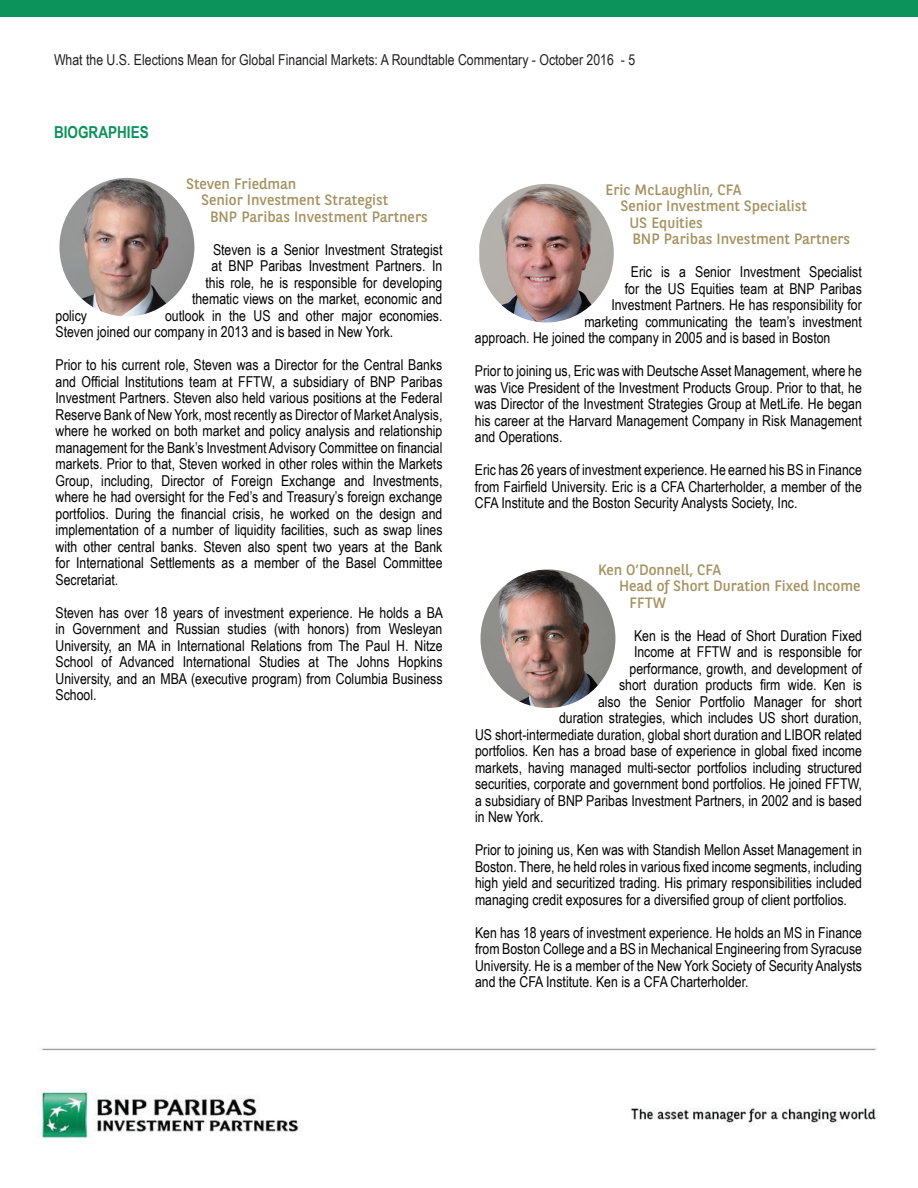
<style>
.page{position:relative;width:918px;height:1188px;background:#fff}
.page>*{position:absolute;margin:0;border:0;box-sizing:border-box;transform-origin:0 0}
.t1{font:700 16.5px "Arial Narrow";color:#0c925b}
.t2{font:15px/16.5px "Arial Narrow";color:#000;text-align:justify}
.t3{font:15px "BNPP Sans";color:#a59363}
.t4{font:15px "Arial Narrow";color:#231f20}
</style>
<div class="page">
<div style="left:0;top:0;width:918px;height:16px;background:#0c925b"></div>
<img style="left:37px;top:1048px;width:841px;height:91px">
<img style="left:59px;top:178px;width:135px;height:138px">
<img style="left:479px;top:184px;width:135px;height:138px">
<img style="left:481px;top:569px;width:134px;height:139px">
<p class="t4" style="left:54px;top:49px;width:583px">What the U.S. Elections Mean for Global Financial Markets: A Roundtable Commentary - October 2016 - 5</p>
<p class="t1" style="left:54px;top:119px;width:96px">BIOGRAPHIES</p>
<p class="t3" style="left:186px;top:173px;width:112px">Steven Friedman</p>
<p class="t3" style="left:201px;top:190px;width:189px">Senior Investment Strategist</p>
<p class="t3" style="left:210px;top:206px;width:219px">BNP Paribas Investment Partners</p>
<p class="t2" style="left:192px;top:241px;width:252px;text-align:right">Steven is a Senior Investment Strategist<br>at BNP Paribas Investment Partners. In this role, he is responsible for developing thematic views on the market, economic and</p>
<p class="t2" style="left:56px;top:307px;width:388px;text-indent:110px">outlook in the US and other major economies.<br>Steven joined our company in 2013 and is based in New York.</p>
<p class="t2" style="left:56px;top:356px;width:389px">Prior to his current role, Steven was a Director for the Central Banks and Official Institutions team at FFTW, a subsidiary of BNP Paribas Investment Partners. Steven also held various positions at the Federal Reserve Bank of New York, most recently as Director of Market Analysis, where he worked on both market and policy analysis and relationship management for the Bank’s Investment Advisory Committee on financial markets. Prior to that, Steven worked in other roles within the Markets Group, including, Director of Foreign Exchange and Investments, where he had oversight for the Fed’s and Treasury’s foreign exchange portfolios. During the financial crisis, he worked on the design and implementation of a number of liquidity facilities, such as swap lines with other central banks. Steven also spent two years at the Bank for International Settlements as a member of the Basel Committee Secretariat.</p>
<p class="t2" style="left:56px;top:604px;width:389px">Steven has over 18 years of investment experience. He holds a BA in Government and Russian studies (with honors) from Wesleyan University, an MA in International Relations from The Paul H. Nitze School of Advanced International Studies at The Johns Hopkins University, and an MBA (executive program) from Columbia Business School.</p>
<p class="t2" style="left:56px;top:307px;width:33px">policy</p>
<p class="t3" style="left:605px;top:179px;width:137px">Eric McLaughlin, CFA</p>
<p class="t3" style="left:620px;top:196px;width:188px">Senior Investment Specialist</p>
<p class="t3" style="left:629px;top:212px;width:75px">US Equities</p>
<p class="t3" style="left:632px;top:229px;width:219px">BNP Paribas Investment Partners</p>
<p class="t2" style="left:631px;top:263px;width:232px">Eric is a Senior Investment Specialist</p>
<p class="t2" style="left:625px;top:280px;width:238px">for the US Equities team at BNP Paribas</p>
<p class="t2" style="left:611px;top:296px;width:252px">Investment Partners. He has responsibility for</p>
<p class="t2" style="left:584px;top:313px;width:279px">marketing communicating the team’s investment</p>
<p class="t2" style="left:475px;top:329px;width:357px">approach. He joined the company in 2005 and is based in Boston</p>
<p class="t2" style="left:475px;top:362px;width:389px">Prior to joining us, Eric was with Deutsche Asset Management, where he was Vice President of the Investment Products Group. Prior to that, he was Director of the Investment Strategies Group at MetLife. He began his career at the Harvard Management Company in Risk Management and Operations.</p>
<p class="t2" style="left:475px;top:461px;width:389px">Eric has 26 years of investment experience. He earned his BS in Finance from Fairfield University. Eric is a CFA Charterholder, a member of the CFA Institute and the Boston Security Analysts Society, Inc.</p>
<p class="t3" style="left:598px;top:559px;width:125px">Ken O’Donnell, CFA</p>
<p class="t3" style="left:619px;top:576px;width:243px">Head of Short Duration Fixed Income</p>
<p class="t3" style="left:630px;top:592px;width:38px">FFTW</p>
<p class="t2" style="left:634px;top:627px;width:230px">Ken is the Head of Short Duration Fixed</p>
<p class="t2" style="left:634px;top:643px;width:229px">Income at FFTW and is responsible for</p>
<p class="t2" style="left:630px;top:660px;width:234px">performance, growth, and development of</p>
<p class="t2" style="left:619px;top:676px;width:244px">short duration products firm wide. Ken is</p>
<p class="t2" style="left:598px;top:693px;width:265px">also the Senior Portfolio Manager for short</p>
<p class="t2" style="left:559px;top:709px;width:304px">duration strategies, which includes US short duration,</p>
<p class="t2" style="left:475px;top:726px;width:388px">US short-intermediate duration, global short duration and LIBOR related</p>
<p class="t2" style="left:475px;top:742px;width:388px">portfolios. Ken has a broad base of experience in global fixed income</p>
<p class="t2" style="left:475px;top:759px;width:388px">markets, having managed multi-sector portfolios including structured</p>
<p class="t2" style="left:475px;top:775px;width:388px">securities, corporate and government bond portfolios. He joined FFTW,</p>
<p class="t2" style="left:475px;top:792px;width:388px">a subsidiary of BNP Paribas Investment Partners, in 2002 and is based</p>
<p class="t2" style="left:475px;top:808px;width:70px">in New York.</p>
<p class="t2" style="left:475px;top:841px;width:388px">Prior to joining us, Ken was with Standish Mellon Asset Management in Boston. There, he held roles in various fixed income segments, including high yield and securitized trading. His primary responsibilities included managing credit exposures for a diversified group of client portfolios.</p>
<p class="t2" style="left:475px;top:924px;width:389px">Ken has 18 years of investment experience. He holds an MS in Finance from Boston College and a BS in Mechanical Engineering from Syracuse University. He is a member of the New York Society of Security Analysts and the CFA Institute. Ken is a CFA Charterholder.</p>
</div>
